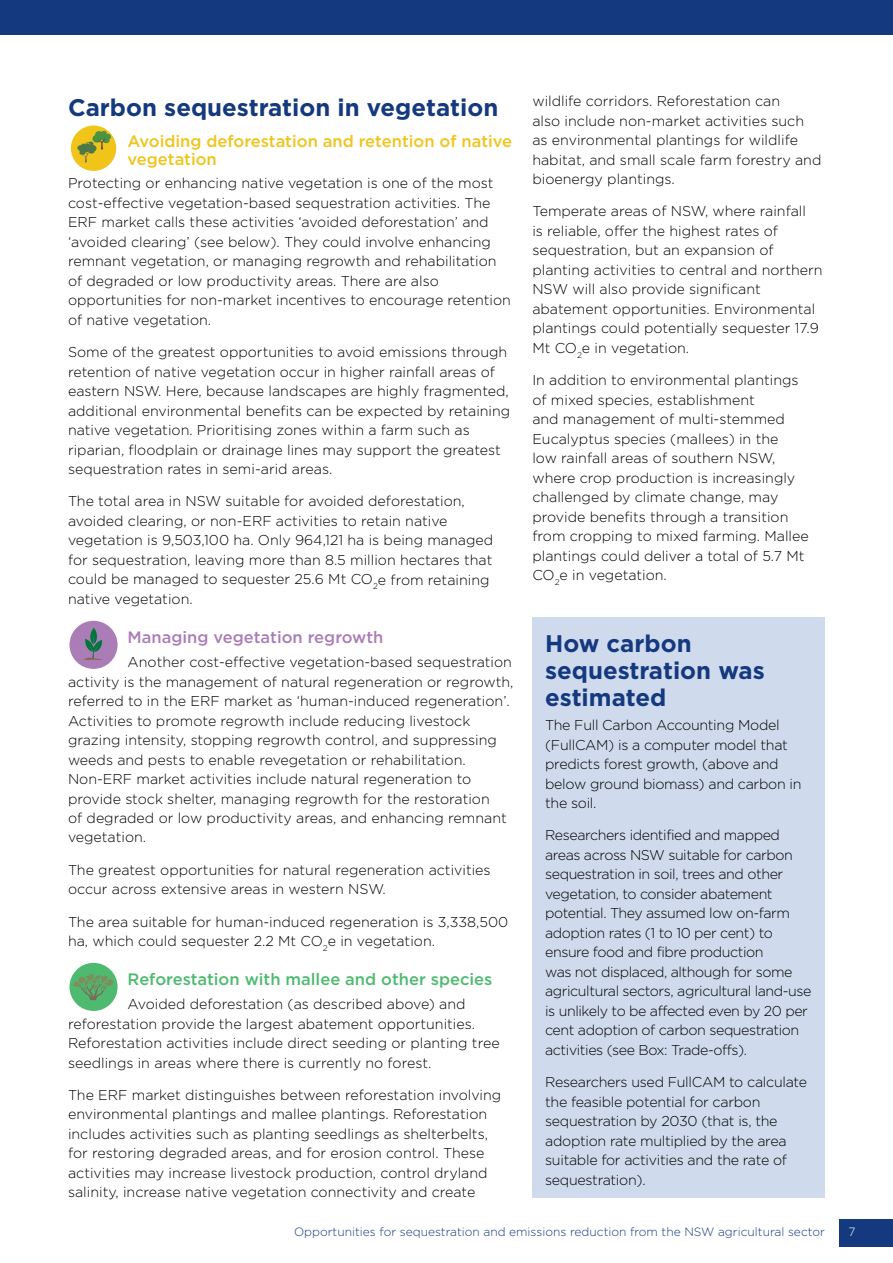
<style>
.page{position:relative;width:893px;height:1263px;background:#fff}
.page>*{position:absolute;margin:0;border:0;box-sizing:border-box;transform-origin:0 0}
.t1{font:700 24px/27px "Gotham";color:#15397f}
.t2{font:500 16.5px/18px "Gotham";color:#f0c41a}
.t3{font:500 16.5px "Gotham";color:#4fba70}
.t4{font:500 16.5px "Gotham";color:#ab7db8}
.t5{font:300 14.25px/19.5px "Gotham";color:#000}
.t6{font:300 14.25px/19.5px "Gotham";letter-spacing:-.03em;color:#000}
.t7{font:300 14.25px/19.5px "Gotham";letter-spacing:-.02em;color:#000}
.t8{font:300 12px "Gotham";color:#15397f}
.t9{font:300 12px "Gotham";color:#fff}
</style>
<div class="page">
<svg style="left:69px;top:124px;width:49px;height:48px"></svg>
<div style="left:68px;top:123px;width:51px;height:51px;border:3px solid #fff;border-radius:50%"></div>
<svg style="left:77px;top:131px;width:33px;height:31px"></svg>
<svg style="left:69px;top:620px;width:49px;height:49px"></svg>
<svg style="left:69px;top:962px;width:49px;height:49px"></svg>
<div style="left:532px;top:617px;width:293px;height:580px;background:#cfdbed"></div>
<div style="left:840px;top:1219px;width:53px;height:28px;background:#15397f"></div>
<div style="left:0;top:0;width:893px;height:35px;background:#15397f"></div>
<h1 class="t1" style="left:68px;top:93px;width:432px">Carbon sequestration in vegetation</h1>
<p class="t2" style="left:128px;top:132px;width:386px">Avoiding deforestation and retention of native vegetation</p>
<p class="t5" style="left:68px;top:173px;width:444px">Protecting or enhancing native vegetation is one of the most cost-effective vegetation-based sequestration activities. The ERF market calls these activities ‘avoided deforestation’ and ‘avoided clearing’ (see below). They could involve enhancing remnant vegetation, or managing regrowth and rehabilitation of degraded or low productivity areas. There are also opportunities for non-market incentives to encourage retention of native vegetation.</p>
<p class="t5" style="left:68px;top:342px;width:444px">Some of the greatest opportunities to avoid emissions through retention of native vegetation occur in higher rainfall areas of eastern NSW. Here, because landscapes are highly fragmented, additional environmental benefits can be expected by retaining native vegetation. Prioritising zones within a farm such as riparian, floodplain or drainage lines may support the greatest sequestration rates in semi-arid areas.</p>
<p class="t5" style="left:68px;top:491px;width:427px">The total area in NSW suitable for avoided deforestation, avoided clearing, or non-ERF activities to retain native vegetation is 9,503,100 ha. Only 964,121 ha is being managed for sequestration, leaving more than 8.5 million hectares that could be managed to sequester 25.6 Mt CO<sub>2</sub>e from retaining native vegetation.</p>
<p class="t4" style="left:128px;top:627px;width:257px">Managing vegetation regrowth</p>
<p class="t5" style="left:68px;top:652px;width:447px;text-indent:60px">Another cost-effective vegetation-based sequestration activity is the management of natural regeneration or regrowth, referred to in the ERF market as ‘human-induced regeneration’.<br>Activities to promote regrowth include reducing livestock grazing intensity, stopping regrowth control, and suppressing weeds and pests to enable revegetation or rehabilitation.<br>Non-ERF market activities include natural regeneration to provide stock shelter, managing regrowth for the restoration<br>of degraded or low productivity areas, and enhancing remnant vegetation.</p>
<p class="t5" style="left:68px;top:860px;width:424px">The greatest opportunities for natural regeneration activities occur across extensive areas in western NSW.</p>
<p class="t5" style="left:68px;top:911px;width:442px">The area suitable for human-induced regeneration is 3,338,500 ha, which could sequester 2.2 Mt CO<sub>2</sub>e in vegetation.</p>
<p class="t3" style="left:128px;top:969px;width:366px">Reforestation with mallee and other species</p>
<p class="t5" style="left:68px;top:994px;width:433px;text-indent:60px">Avoided deforestation (as described above) and reforestation provide the largest abatement opportunities.<br>Reforestation activities include direct seeding or planting tree seedlings in areas where there is currently no forest.</p>
<p class="t5" style="left:68px;top:1085px;width:435px">The ERF market distinguishes between reforestation involving environmental plantings and mallee plantings. Reforestation includes activities such as planting seedlings as shelterbelts, for restoring degraded areas, and for erosion control. These activities may increase livestock production, control dryland salinity, increase native vegetation connectivity and create</p>
<p class="t5" style="left:532px;top:91px;width:291px">wildlife corridors. Reforestation can<br>also include non-market activities such as environmental plantings for wildlife habitat, and small scale farm forestry and bioenergy plantings.</p>
<p class="t5" style="left:532px;top:202px;width:292px">Temperate areas of NSW, where rainfall<br>is reliable, offer the highest rates of sequestration, but an expansion of planting activities to central and northern NSW will also provide significant abatement opportunities. Environmental plantings could potentially sequester 17.9<br>Mt CO<sub>2</sub>e in vegetation.</p>
<p class="t5" style="left:532px;top:370px;width:278px">In addition to environmental plantings of mixed species, establishment<br>and management of multi-stemmed Eucalyptus species (mallees) in the<br>low rainfall areas of southern NSW, where crop production is increasingly challenged by climate change, may provide benefits through a transition from cropping to mixed farming. Mallee plantings could deliver a total of 5.7 Mt CO<sub>2</sub>e in vegetation.</p>
<h1 class="t1" style="left:545px;top:630px;width:221px">How carbon sequestration was estimated</h1>
<p class="t7" style="left:545px;top:715px;width:258px">The Full Carbon Accounting Model (FullCAM) is a computer model that predicts forest growth, (above and below ground biomass) and carbon in the soil.</p>
<p class="t6" style="left:545px;top:825px;width:268px">Researchers identified and mapped areas across NSW suitable for carbon sequestration in soil, trees and other vegetation, to consider abatement potential. They assumed low on-farm adoption rates (1 to 10 per cent) to ensure food and fibre production<br>was not displaced, although for some agricultural sectors, agricultural land-use is unlikely to be affected even by 20 per cent adoption of carbon sequestration activities (see Box: Trade-offs).</p>
<p class="t7" style="left:545px;top:1072px;width:263px">Researchers used FullCAM to calculate the feasible potential for carbon sequestration by 2030 (that is, the adoption rate multiplied by the area suitable for activities and the rate of sequestration).</p>
<p class="t8" style="left:294px;top:1225px;width:532px">Opportunities for sequestration and emissions reduction from the NSW agricultural sector</p>
<p class="t9" style="left:848px;top:1225px;width:9px">7</p>
</div>
